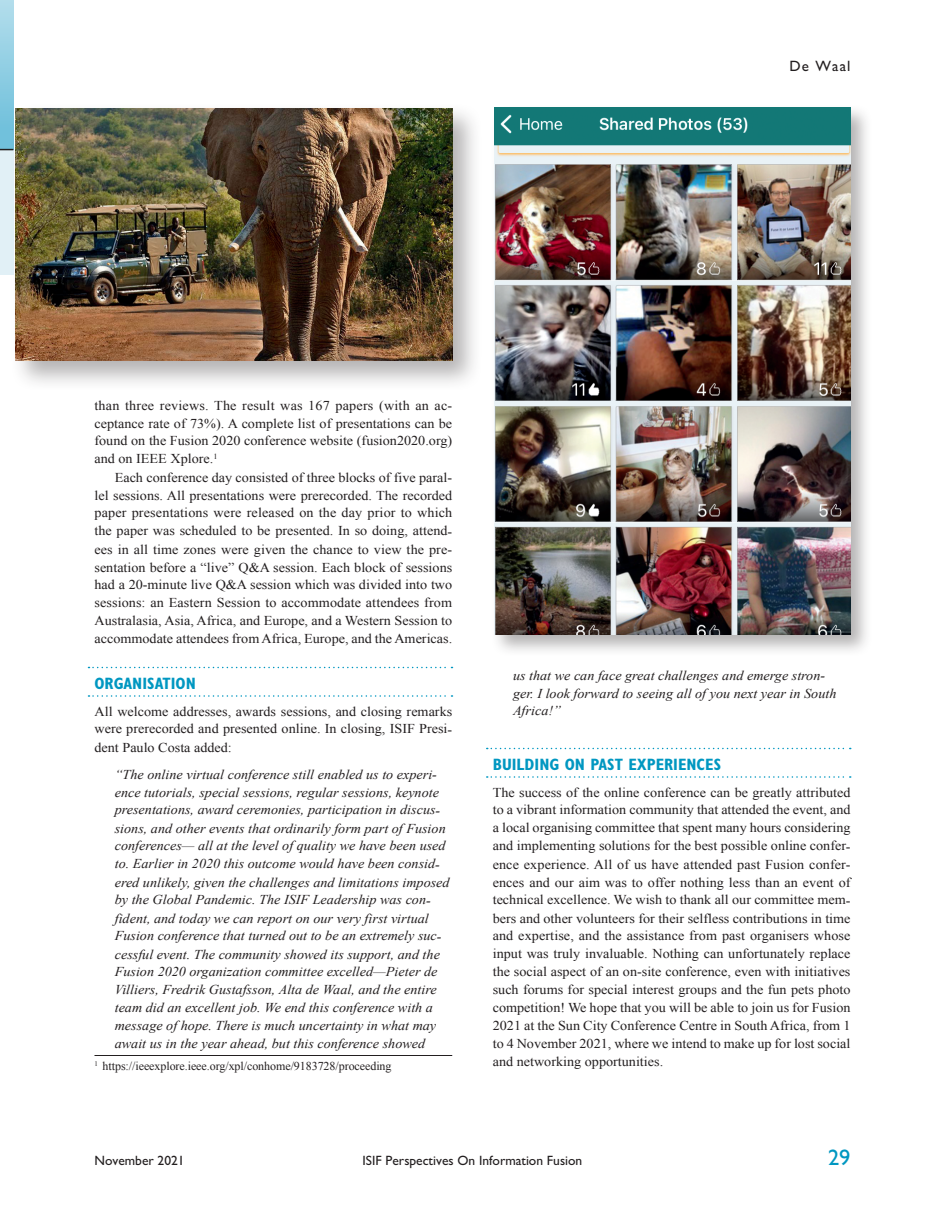
<style>
.page{position:relative;width:945px;height:1215px;background:#fff}
.page>*{position:absolute;margin:0;border:0;box-sizing:border-box;transform-origin:0 0}
.t1{font:22.5px "M Gill Sans";color:#0097c1}
.t2{font:700 condensed 16.5px "Gill Sans";color:#0097c1}
.t3{font:15px "M Gill Sans";letter-spacing:.075em;color:#231f20}
.t4{font:13.5px/18px "Times New Roman";color:#231f20;text-align:justify;scale:1.05 1}
.t5{font:italic 13.5px/18px "Times New Roman";color:#231f20;scale:1.05 1}
.t6{font:13.5px "M Gill Sans";color:#231f20}
.t7{font:12px "Times New Roman";letter-spacing:-.005em;color:#231f20}
</style>
<div class="page">
<div style="left:0;top:148px;width:14px;height:127px;background:#e1f0f6"></div>
<svg style="left:0;top:0;width:13px;height:149px;background:#8fcee3"></svg>
<svg style="left:88px;top:667px;width:365px;height:1px"></svg>
<svg style="left:88px;top:695px;width:365px;height:2px"></svg>
<hr style="left:94px;top:1055px;width:358px;height:1px;background:#231f20">
<svg style="left:487px;top:748px;width:364px;height:1px"></svg>
<svg style="left:487px;top:776px;width:364px;height:2px"></svg>
<div style="left:490px;top:104px;width:383px;height:553px;background:#231f20;opacity:.34"></div>
<img style="left:494px;top:107px;width:356px;height:527px">
<div style="left:10px;top:102px;width:473px;height:290px;background:#231f20;opacity:.34"></div>
<img style="left:16px;top:108px;width:436px;height:253px">
<p class="t3" style="left:789px;top:58px;width:63px">De Waal</p>
<p class="t4" style="left:94px;top:396px;width:342px">than three reviews. The result was 167 papers (with an ac&shy;ceptance rate of 73%). A complete list of presentations can be found on the Fusion 2020 conference website (fusion2020.org) and on IEEE Xplore.<sup>1</sup></p>
<p class="t4" style="left:94px;top:468px;width:342px;text-indent:20px">Each conference day consisted of three blocks of five paral&shy;lel sessions. All presentations were prerecorded. The recorded paper presentations were released on the day prior to which the paper was scheduled to be presented. In so doing, attend&shy;ees in all time zones were given the chance to view the pre&shy;sentation before a “live” Q&amp;A session. Each block of sessions had a 20-minute live Q&amp;A session which was divided into two sessions: an Eastern Session to accommodate attendees from Australasia, Asia, Africa, and Europe, and a Western Session to accommodate attendees from Africa, Europe, and the Americas.</p>
<p class="t2" style="left:94px;top:673px;width:103px">ORGANISATION</p>
<p class="t4" style="left:94px;top:702px;width:342px">All welcome addresses, awards sessions, and closing remarks were prerecorded and presented online. In closing, ISIF Presi&shy;dent Paulo Costa added:</p>
<p class="t5" style="left:115px;top:765px;width:320px">“The online virtual conference still enabled us to experi&shy;ence tutorials, special sessions, regular sessions, keynote presentations, award ceremonies, participation in discus&shy;sions, and other events that ordinarily form part of Fusion conferences— all at the level of quality we have been used to. Earlier in 2020 this outcome would have been consid&shy;ered unlikely, given the challenges and limitations imposed by the Global Pandemic. The ISIF Leadership was con&shy;fident, and today we can report on our very first virtual Fusion conference that turned out to be an extremely suc&shy;cessful event. The community showed its support, and the Fusion 2020 organization committee excelled—Pieter de Villiers, Fredrik Gustafsson, Alta de Waal, and the entire team did an excellent job. We end this conference with a message of hope. There is much uncertainty in what may await us in the year ahead, but this conference showed</p>
<p class="t7" style="left:94px;top:1058px;width:299px"><sup>1</sup> https://ieeexplore.ieee.org/xpl/conhome/9183728/proceeding</p>
<p class="t5" style="left:513px;top:666px;width:310px">us that we can face great challenges and emerge stron&shy;ger. I look forward to seeing all of you next year in South<br>Africa!”</p>
<p class="t2" style="left:493px;top:754px;width:230px">BUILDING ON PAST EXPERIENCES</p>
<p class="t4" style="left:493px;top:783px;width:342px">The success of the online conference can be greatly attributed to a vibrant information community that attended the event, and a local organising committee that spent many hours considering and implementing solutions for the best possible online confer&shy;ence experience. All of us have attended past Fusion confer&shy;ences and our aim was to offer nothing less than an event of technical excellence. We wish to thank all our committee mem&shy;bers and other volunteers for their selfless contributions in time and expertise, and the assistance from past organisers whose input was truly invaluable. Nothing can unfortunately replace the social aspect of an on-site conference, even with initiatives such forums for special interest groups and the fun pets photo competition! We hope that you will be able to join us for Fusion 2021 at the Sun City Conference Centre in South Africa, from 1 to 4 November 2021, where we intend to make up for lost social and networking opportunities.</p>
<p class="t6" style="left:94px;top:1153px;width:92px">November 2021</p>
<p class="t6" style="left:363px;top:1153px;width:221px">ISIF Perspectives On Information Fusion</p>
<h1 class="t1" style="left:828px;top:1145px;width:24px">29</h1>
</div>
